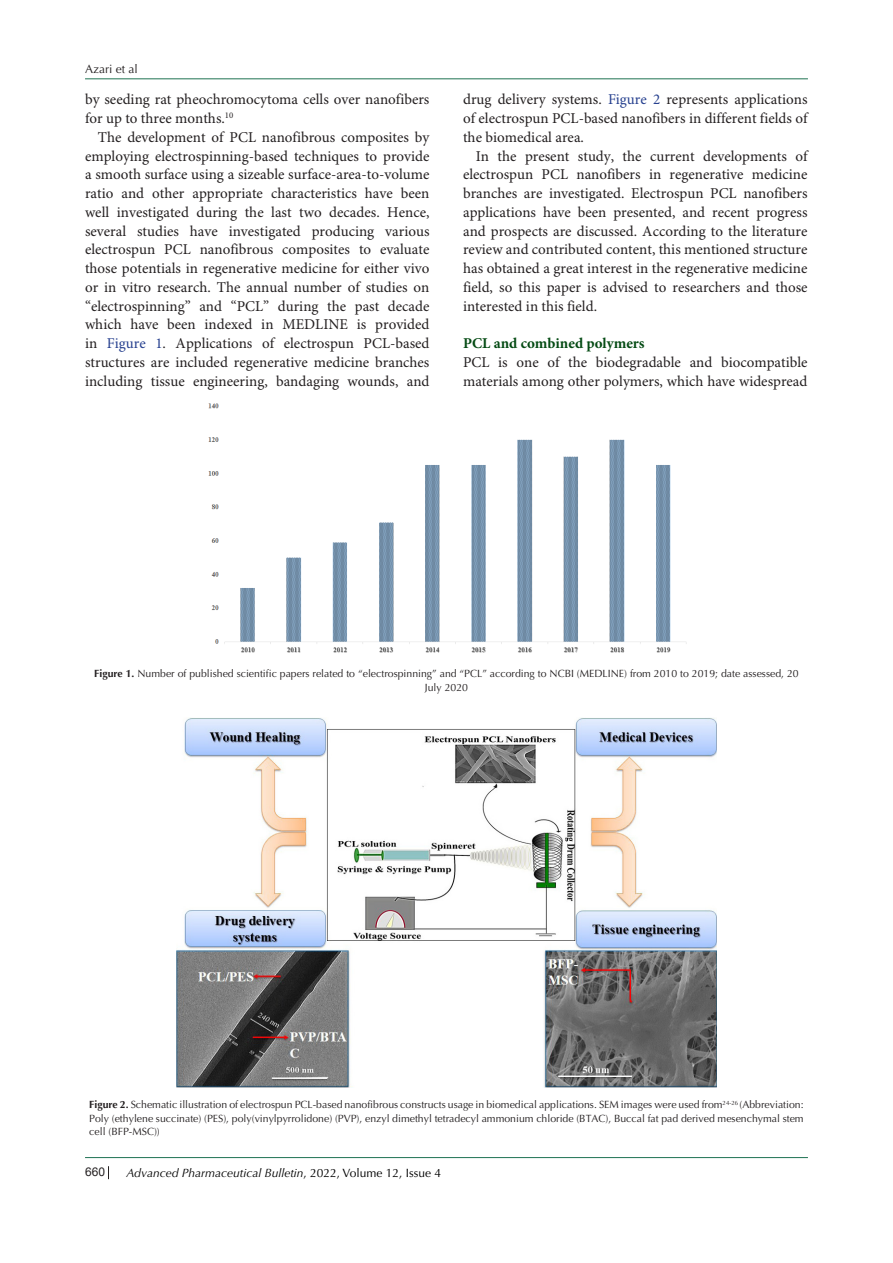
<style>
.page{position:relative;width:893px;height:1263px;background:#fff}
.page>*{position:absolute;margin:0;border:0;box-sizing:border-box;transform-origin:0 0}
.t1{font:15px/18.8px "Minion Pro";color:#231f20;text-align:justify}
.t2{font:700 15px "Minion Pro";color:#054b14}
.t3{font:italic 12px "Optima LT Std";color:#000}
.t4{font:12px "Optima LT Std";color:#231f20}
.t5{font:12px "Arial";color:#231f20}
.List_Paragraph{font:10.5px/13.5px "Optima LT Std";color:#231f20;text-align:center}
.s1{color:#253f8e}
.s2{font-weight:700}
.s3{font-style:normal}
</style>
<div class="page">
<svg style="left:108px;top:1166px;width:1px;height:13px"></svg>
<hr style="left:85px;top:1157px;width:723px;height:1px;background:#1e7252">
<hr style="left:85px;top:78px;width:723px;height:1px;background:#1e7252">
<img style="left:208px;top:403px;width:479px;height:250px">
<img style="left:176px;top:718px;width:540px;height:369px">
<p class="t4" style="left:85px;top:62px;width:54px">Azari et al</p>
<p class="t1" style="left:85px;top:91px;width:346px">by seeding rat pheochromocytoma cells over nanofibers for up to three months.<sup>10</sup></p>
<p class="t1" style="left:85px;top:128px;width:346px;text-indent:13px">The development of PCL nanofibrous composites by employing electrospinning-based techniques to provide a smooth surface using a sizeable surface-area-to-volume ratio and other appropriate characteristics have been well investigated during the last two decades. Hence, several studies have investigated producing various electrospun PCL nanofibrous composites to evaluate those potentials in regenerative medicine for either vivo or in vitro research. The annual number of studies on “electrospinning” and “PCL” during the past decade which have been indexed in MEDLINE is provided in <span class="s1">Figure 1</span>. Applications of electrospun PCL-based structures are included regenerative medicine branches including tissue engineering, bandaging wounds, and</p>
<p class="t1" style="left:463px;top:91px;width:346px">drug delivery systems. <span class="s1">Figure 2</span> represents applications of electrospun PCL-based nanofibers in different fields of the biomedical area.</p>
<p class="t1" style="left:463px;top:147px;width:346px;text-indent:13px">In the present study, the current developments of electrospun PCL nanofibers in regenerative medicine branches are investigated. Electrospun PCL nanofibers applications have been presented, and recent progress and prospects are discussed. According to the literature review and contributed content, this mentioned structure has obtained a great interest in the regenerative medicine field, so this paper is advised to researchers and those interested in this field.</p>
<p class="t2" style="left:463px;top:333px;width:183px">PCL and combined polymers</p>
<p class="t1" style="left:463px;top:353px;width:346px">PCL is one of the biodegradable and biocompatible materials among other polymers, which have widespread</p>
<p class="List_Paragraph" style="left:94px;top:667px;width:706px"><span class="s2">Figure 1.</span> Number of published scientific papers related to “electrospinning” and “PCL” according to NCBI (MEDLINE) from 2010 to 2019; date assessed, 20<br>July 2020</p>
<p class="List_Paragraph" style="left:89px;top:1098px;width:716px;text-align:justify"><span class="s2">Figure 2.</span> Schematic illustration of electrospun PCL-based nanofibrous constructs usage in biomedical applications. SEM images were used from<sup>24-26</sup> (Abbreviation:<br>Poly (ethylene succinate) (PES), poly(vinylpyrrolidone) (PVP), enzyl dimethyl tetradecyl ammonium chloride (BTAC), Buccal fat pad derived mesenchymal stem cell (BFP-MSC))</p>
<p class="t5" style="left:85px;top:1163px;width:22px">660</p>
<p class="t3" style="left:126px;top:1165px;width:316px">Advanced Pharmaceutical Bulletin<span class="s3">, 2022, Volume 12, Issue 4</span></p>
</div>
